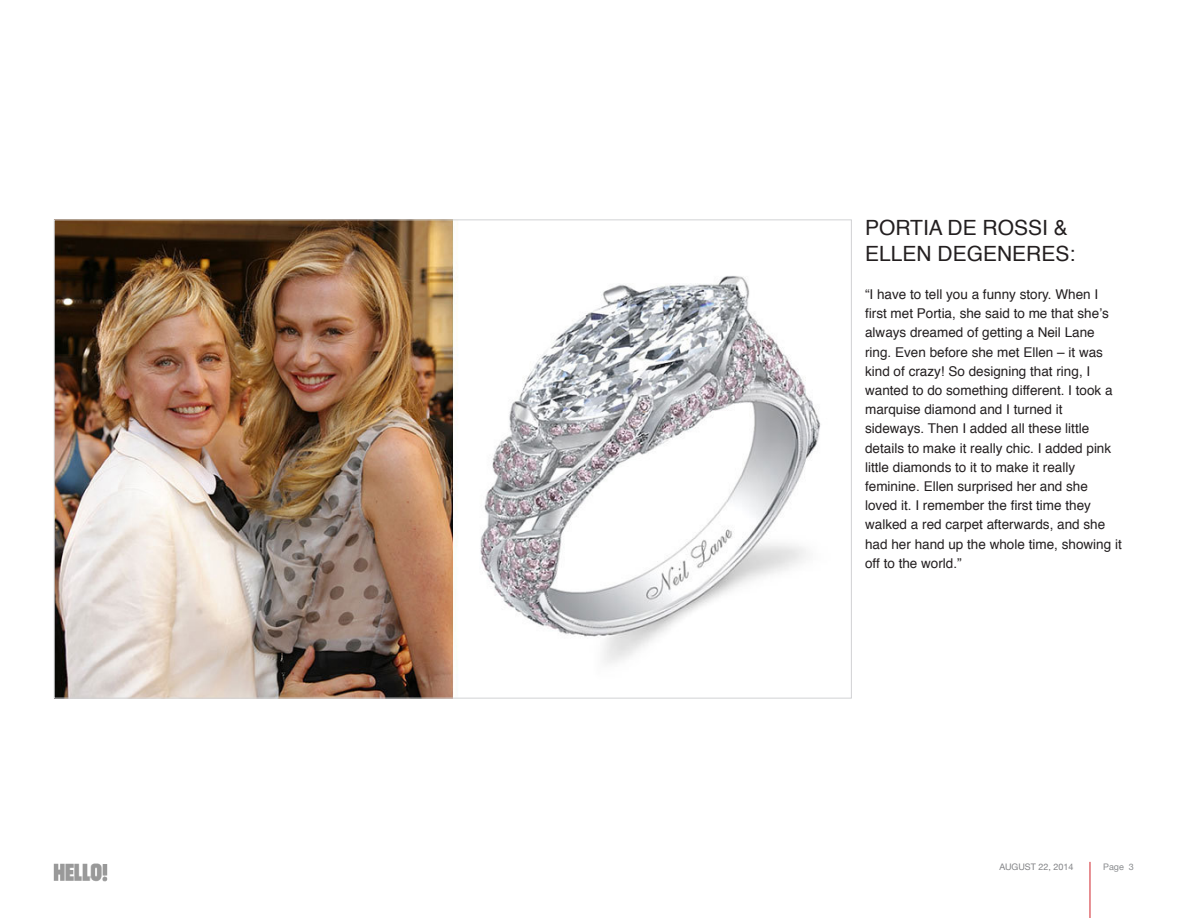
<style>
.page{position:relative;width:1188px;height:918px;background:#fff}
.page>*{position:absolute;margin:0;border:0;box-sizing:border-box;transform-origin:0 0}
.t1{font:21px "Helvetica";color:#231f20}
.t2{font:13.5px/19.2px "Helvetica";color:#231f20}
.t3{font:9px "Helvetica Neue";color:#818285}
.t4{font:9px "Helvetica Neue";color:#8a8c8f}
</style>
<div class="page">
<hr style="left:1090px;top:862px;width:1px;height:56px;background:#d1232a">
<img style="left:53px;top:863px;width:55px;height:19px">
<img style="left:56px;top:222px;width:765px;height:474px">
<p class="t1" style="left:865px;top:212px;width:204px">PORTIA DE ROSSI &amp;</p>
<p class="t1" style="left:865px;top:237px;width:212px">ELLEN DEGENERES:</p>
<p class="t2" style="left:865px;top:285px;width:249px">“I have to tell you a funny story. When I first met Portia, she said to me that she’s always dreamed of getting a Neil Lane ring. Even before she met Ellen – it was kind of crazy! So designing that ring, I wanted to do something different. I took a marquise diamond and I turned it</p>
<p class="t2" style="left:865px;top:419px;width:248px">sideways. Then I added all these little details to make it really chic. I added pink little diamonds to it to make it really</p>
<p class="t2" style="left:865px;top:477px;width:258px">feminine. Ellen surprised her and she loved it. I remember the first time they walked a red carpet afterwards, and she had her hand up the whole time, showing it off to the world.”</p>
<p class="t3" style="left:999px;top:860px;width:76px">AUGUST 22, 2014</p>
<p class="t4" style="left:1103px;top:860px;width:32px">Page 3</p>
</div>
